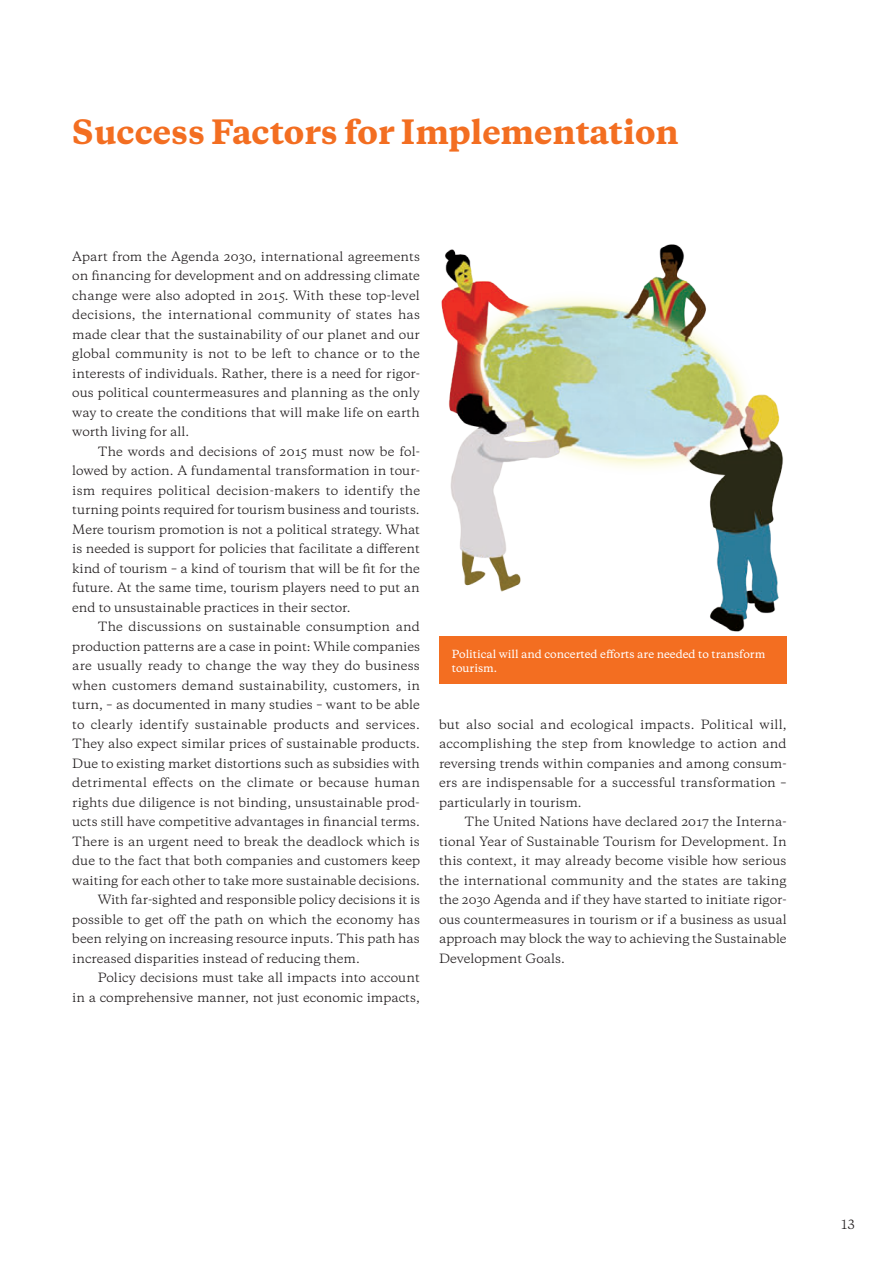
<style>
.page{position:relative;width:893px;height:1263px;background:#fff}
.page>*{position:absolute;margin:0;border:0;box-sizing:border-box;transform-origin:0 0}
.t1{font:800 31.5px "Galaxie Copernicus";color:#f36e21}
.t2{font:12px/19.5px "Galaxie Copernicus";color:#231f20;text-align:justify}
.t3{font:12px "Galaxie Copernicus";letter-spacing:.02em;color:#231f20}
.t4{font:500 10.5px/13.5px "Galaxie Copernicus";color:#fff}
</style>
<div class="page">
<img style="left:441px;top:244px;width:342px;height:388px">
<div style="left:439px;top:636px;width:348px;height:48px;background:#f36e21"></div>
<h1 class="t1" style="left:72px;top:111px;width:608px">Success Factors for Implementation</h1>
<p class="t2" style="left:72px;top:246px;width:349px">Apart from the Agenda 2030, international agreements on financing for development and on addressing climate change were also adopted in 2015. With these top-level decisions, the international community of states has made clear that the sustainability of our planet and our global community is not to be left to chance or to the interests of individuals. Rather, there is a need for rigor&shy;ous political countermeasures and planning as the only way to create the conditions that will make life on earth worth living for all.</p>
<p class="t2" style="left:72px;top:441px;width:349px;text-indent:26px">The words and decisions of 2015 must now be fol&shy;lowed by action. A fundamental transformation in tour&shy;ism requires political decision-makers to identify the turning points required for tourism business and tourists.<br>Mere tourism promotion is not a political strategy. What is needed is support for policies that facilitate a different kind of tourism – a kind of tourism that will be fit for the future. At the same time, tourism players need to put an end to unsustainable practices in their sector.</p>
<p class="t2" style="left:98px;top:617px;width:324px">The discussions on sustainable consumption and</p>
<p class="t2" style="left:72px;top:636px;width:349px">production patterns are a case in point: While companies</p>
<p class="t2" style="left:72px;top:656px;width:349px">are usually ready to change the way they do business</p>
<p class="t2" style="left:72px;top:675px;width:349px">when customers demand sustainability, customers, in</p>
<p class="t2" style="left:72px;top:695px;width:349px">turn, – as documented in many studies – want to be able</p>
<p class="t3" style="left:72px;top:716px;width:349px">to clearly identify sustainable products and services.</p>
<p class="t2" style="left:72px;top:734px;width:349px">They also expect similar prices of sustainable products.</p>
<p class="t2" style="left:72px;top:753px;width:349px">Due to existing market distortions such as subsidies with</p>
<p class="t2" style="left:72px;top:773px;width:349px">detrimental effects on the climate or because human</p>
<p class="t2" style="left:72px;top:792px;width:349px">rights due diligence is not binding, unsustainable prod-</p>
<p class="t2" style="left:72px;top:812px;width:349px">ucts still have competitive advantages in financial terms.</p>
<p class="t2" style="left:72px;top:831px;width:349px">There is an urgent need to break the deadlock which is</p>
<p class="t2" style="left:72px;top:851px;width:349px">due to the fact that both companies and customers keep</p>
<p class="t2" style="left:72px;top:870px;width:349px">waiting for each other to take more sustainable decisions.</p>
<p class="t2" style="left:98px;top:890px;width:324px">With far-sighted and responsible policy decisions it is</p>
<p class="t2" style="left:72px;top:909px;width:349px">possible to get off the path on which the economy has</p>
<p class="t2" style="left:72px;top:929px;width:349px">been relying on increasing resource inputs. This path has</p>
<p class="t2" style="left:72px;top:948px;width:289px">increased disparities instead of reducing them.</p>
<p class="t2" style="left:98px;top:968px;width:323px">Policy decisions must take all impacts into account</p>
<p class="t2" style="left:72px;top:987px;width:349px">in a comprehensive manner, not just economic impacts,</p>
<p class="t4" style="left:452px;top:647px;width:315px">Political will and concerted efforts are needed to transform tourism.</p>
<p class="t2" style="left:439px;top:714px;width:349px">but also social and ecological impacts. Political will, accomplishing the step from knowledge to action and reversing trends within companies and among consum&shy;ers are indispensable for a successful transformation – particularly in tourism.</p>
<p class="t2" style="left:439px;top:812px;width:349px;text-indent:26px">The United Nations have declared 2017 the Interna&shy;tional Year of Sustainable Tourism for Development. In this context, it may already become visible how serious the international community and the states are taking the 2030 Agenda and if they have started to initiate rigor&shy;ous countermeasures in tourism or if a business as usual approach may block the way to achieving the Sustainable Development Goals.</p>
<p class="t2" style="left:842px;top:1214px;width:15px">13</p>
</div>
